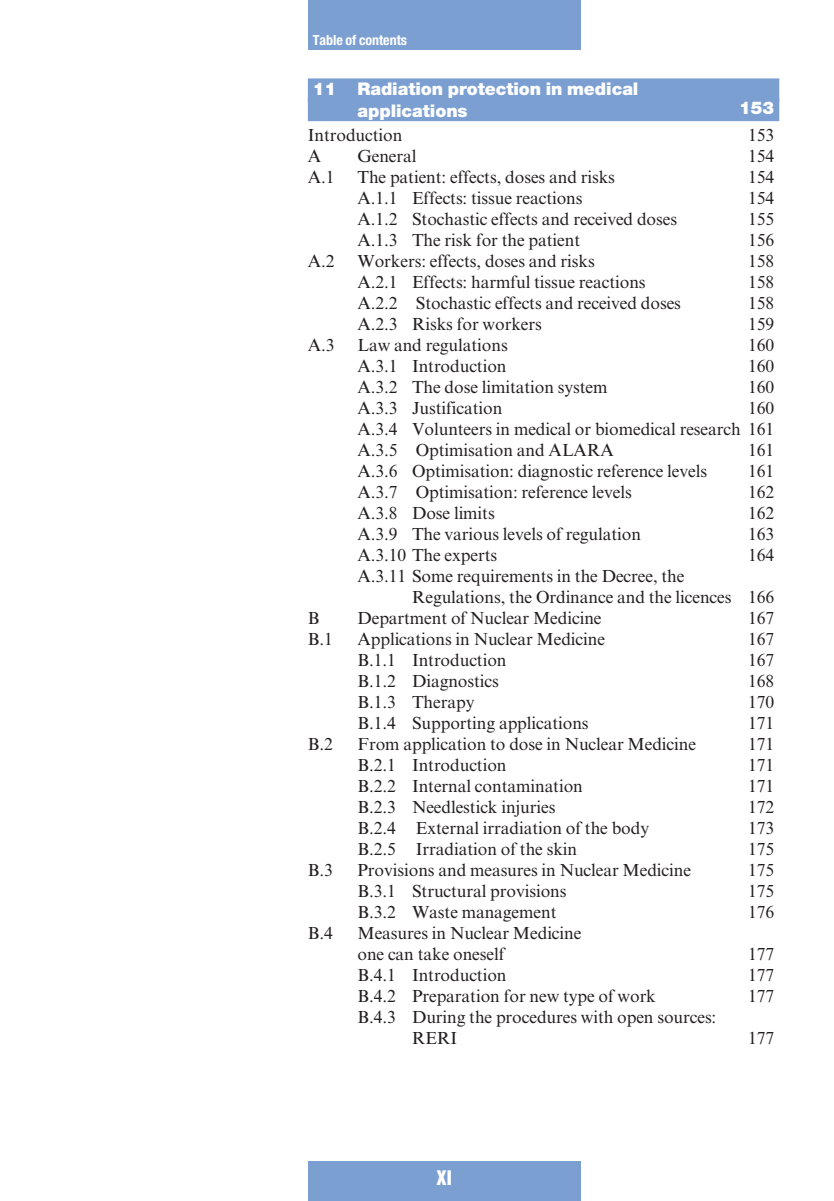
<style>
.page{position:relative;width:834px;height:1201px;background:#fff}
.page>*{position:absolute;margin:0;border:0;box-sizing:border-box;transform-origin:0 0}
.t1{font:18.38px "Helvetica Inserat LT Std";color:#fff}
.t2{font:17.5px/21px "Times New Roman MT Std";letter-spacing:-.005em;color:#231f20}
.t3{font:900 17.5px/22.4px "Helvetica Neue LT Std";letter-spacing:-.005em;color:#fff}
.t4{font:700 condensed 14px "Helvetica Neue LT Std";color:#fff}
</style>
<div class="page">
<div style="left:308px;top:0;width:273px;height:50px;background:#7c9fd2"></div>
<div style="left:308px;top:1161px;width:273px;height:40px;background:#7c9fd2"></div>
<div style="left:308px;top:78px;width:471px;height:24px;background:#7c9fd2"></div>
<div style="left:308px;top:98px;width:471px;height:23px;background:#7c9fd2"></div>
<p class="t4" style="left:313px;top:35px;width:96px">Table of contents</p>
<p class="t3" style="left:357px;top:79px;width:282px;text-indent:-45px">11 Radiation protection in medical applications</p>
<p class="t3" style="left:739px;top:98px;width:36px">153</p>
<p class="t2" style="left:308px;top:126px;width:96px">Introduction</p>
<p class="t2" style="left:748px;top:126px;width:28px">153</p>
<p class="t2" style="left:308px;top:147px;width:15px">A</p>
<p class="t2" style="left:357px;top:147px;width:61px">General</p>
<p class="t2" style="left:748px;top:147px;width:28px">154</p>
<p class="t2" style="left:308px;top:168px;width:28px">A.1</p>
<p class="t2" style="left:357px;top:168px;width:259px">The patient: effects, doses and risks</p>
<p class="t2" style="left:748px;top:168px;width:28px">154</p>
<p class="t2" style="left:357px;top:189px;width:227px">A.1.1 Effects: tissue reactions</p>
<p class="t2" style="left:748px;top:189px;width:28px">154</p>
<p class="t2" style="left:357px;top:210px;width:321px">A.1.2 Stochastic effects and received doses</p>
<p class="t2" style="left:748px;top:210px;width:28px">155</p>
<p class="t2" style="left:357px;top:231px;width:224px">A.1.3 The risk for the patient</p>
<p class="t2" style="left:748px;top:231px;width:28px">156</p>
<p class="t2" style="left:308px;top:252px;width:28px">A.2</p>
<p class="t2" style="left:357px;top:252px;width:239px">Workers: effects, doses and risks</p>
<p class="t2" style="left:748px;top:252px;width:28px">158</p>
<p class="t2" style="left:357px;top:273px;width:290px">A.2.1 Effects: harmful tissue reactions</p>
<p class="t2" style="left:748px;top:273px;width:28px">158</p>
<p class="t2" style="left:357px;top:294px;width:325px">A.2.2 Stochastic effects and received doses</p>
<p class="t2" style="left:748px;top:294px;width:28px">158</p>
<p class="t2" style="left:357px;top:315px;width:186px">A.2.3 Risks for workers</p>
<p class="t2" style="left:748px;top:315px;width:28px">159</p>
<p class="t2" style="left:308px;top:336px;width:28px">A.3</p>
<p class="t2" style="left:357px;top:336px;width:152px">Law and regulations</p>
<p class="t2" style="left:748px;top:336px;width:28px">160</p>
<p class="t2" style="left:357px;top:357px;width:151px">A.3.1 Introduction</p>
<p class="t2" style="left:748px;top:357px;width:28px">160</p>
<p class="t2" style="left:357px;top:378px;width:252px">A.3.2 The dose limitation system</p>
<p class="t2" style="left:748px;top:378px;width:28px">160</p>
<p class="t2" style="left:357px;top:399px;width:147px">A.3.3 Justification</p>
<p class="t2" style="left:357px;top:399px;width:418px;text-align:justify;text-indent:391px">160<br>A.3.4 Volunteers in medical or biomedical research 161<br>A.3.5 Optimisation and ALARA</p>
<p class="t2" style="left:748px;top:441px;width:28px">161</p>
<p class="t2" style="left:357px;top:462px;width:351px">A.3.6 Optimisation: diagnostic reference levels</p>
<p class="t2" style="left:748px;top:462px;width:28px">161</p>
<p class="t2" style="left:357px;top:483px;width:276px">A.3.7 Optimisation: reference levels</p>
<p class="t2" style="left:748px;top:483px;width:28px">162</p>
<p class="t2" style="left:357px;top:504px;width:139px">A.3.8 Dose limits</p>
<p class="t2" style="left:748px;top:504px;width:28px">162</p>
<p class="t2" style="left:357px;top:525px;width:285px">A.3.9 The various levels of regulation</p>
<p class="t2" style="left:748px;top:525px;width:28px">163</p>
<p class="t2" style="left:357px;top:546px;width:141px">A.3.10 The experts</p>
<p class="t2" style="left:748px;top:546px;width:28px">164</p>
<p class="t2" style="left:412px;top:567px;width:364px;text-indent:-55px">A.3.11 Some requirements in the Decree, the<br>Regulations, the Ordinance and the licences 166</p>
<p class="t2" style="left:308px;top:609px;width:13px">B</p>
<p class="t2" style="left:357px;top:609px;width:246px">Department of Nuclear Medicine</p>
<p class="t2" style="left:748px;top:609px;width:28px">167</p>
<p class="t2" style="left:308px;top:630px;width:26px">B.1</p>
<p class="t2" style="left:357px;top:630px;width:249px">Applications in Nuclear Medicine</p>
<p class="t2" style="left:748px;top:630px;width:28px">167</p>
<p class="t2" style="left:357px;top:651px;width:151px">B.1.1 Introduction</p>
<p class="t2" style="left:748px;top:651px;width:28px">167</p>
<p class="t2" style="left:357px;top:672px;width:143px">B.1.2 Diagnostics</p>
<p class="t2" style="left:748px;top:672px;width:28px">168</p>
<p class="t2" style="left:357px;top:693px;width:118px">B.1.3 Therapy</p>
<p class="t2" style="left:748px;top:693px;width:28px">170</p>
<p class="t2" style="left:357px;top:714px;width:233px">B.1.4 Supporting applications</p>
<p class="t2" style="left:748px;top:714px;width:28px">171</p>
<p class="t2" style="left:308px;top:735px;width:26px">B.2</p>
<p class="t2" style="left:357px;top:735px;width:340px">From application to dose in Nuclear Medicine</p>
<p class="t2" style="left:748px;top:735px;width:28px">171</p>
<p class="t2" style="left:357px;top:756px;width:151px">B.2.1 Introduction</p>
<p class="t2" style="left:748px;top:756px;width:28px">171</p>
<p class="t2" style="left:357px;top:777px;width:227px">B.2.2 Internal contamination</p>
<p class="t2" style="left:748px;top:777px;width:28px">171</p>
<p class="t2" style="left:357px;top:798px;width:199px">B.2.3 Needlestick injuries</p>
<p class="t2" style="left:748px;top:798px;width:28px">172</p>
<p class="t2" style="left:357px;top:819px;width:293px">B.2.4 External irradiation of the body</p>
<p class="t2" style="left:748px;top:819px;width:28px">173</p>
<p class="t2" style="left:357px;top:840px;width:221px">B.2.5 Irradiation of the skin</p>
<p class="t2" style="left:748px;top:840px;width:28px">175</p>
<p class="t2" style="left:308px;top:861px;width:26px">B.3</p>
<p class="t2" style="left:357px;top:861px;width:335px">Provisions and measures in Nuclear Medicine</p>
<p class="t2" style="left:748px;top:861px;width:28px">175</p>
<p class="t2" style="left:357px;top:882px;width:211px">B.3.1 Structural provisions</p>
<p class="t2" style="left:748px;top:882px;width:28px">175</p>
<p class="t2" style="left:357px;top:903px;width:201px">B.3.2 Waste management</p>
<p class="t2" style="left:748px;top:903px;width:28px">176</p>
<p class="t2" style="left:308px;top:924px;width:26px">B.4</p>
<p class="t2" style="left:357px;top:924px;width:225px">Measures in Nuclear Medicine one can take oneself</p>
<p class="t2" style="left:748px;top:945px;width:28px">177</p>
<p class="t2" style="left:357px;top:966px;width:151px">B.4.1 Introduction</p>
<p class="t2" style="left:748px;top:966px;width:28px">177</p>
<p class="t2" style="left:357px;top:987px;width:300px">B.4.2 Preparation for new type of work</p>
<p class="t2" style="left:748px;top:987px;width:28px">177</p>
<p class="t2" style="left:412px;top:1008px;width:306px;text-indent:-55px">B.4.3 During the procedures with open sources:<br>RERI</p>
<p class="t2" style="left:748px;top:1029px;width:28px">177</p>
<p class="t1" style="left:437px;top:1170px;width:17px">XI</p>
</div>
